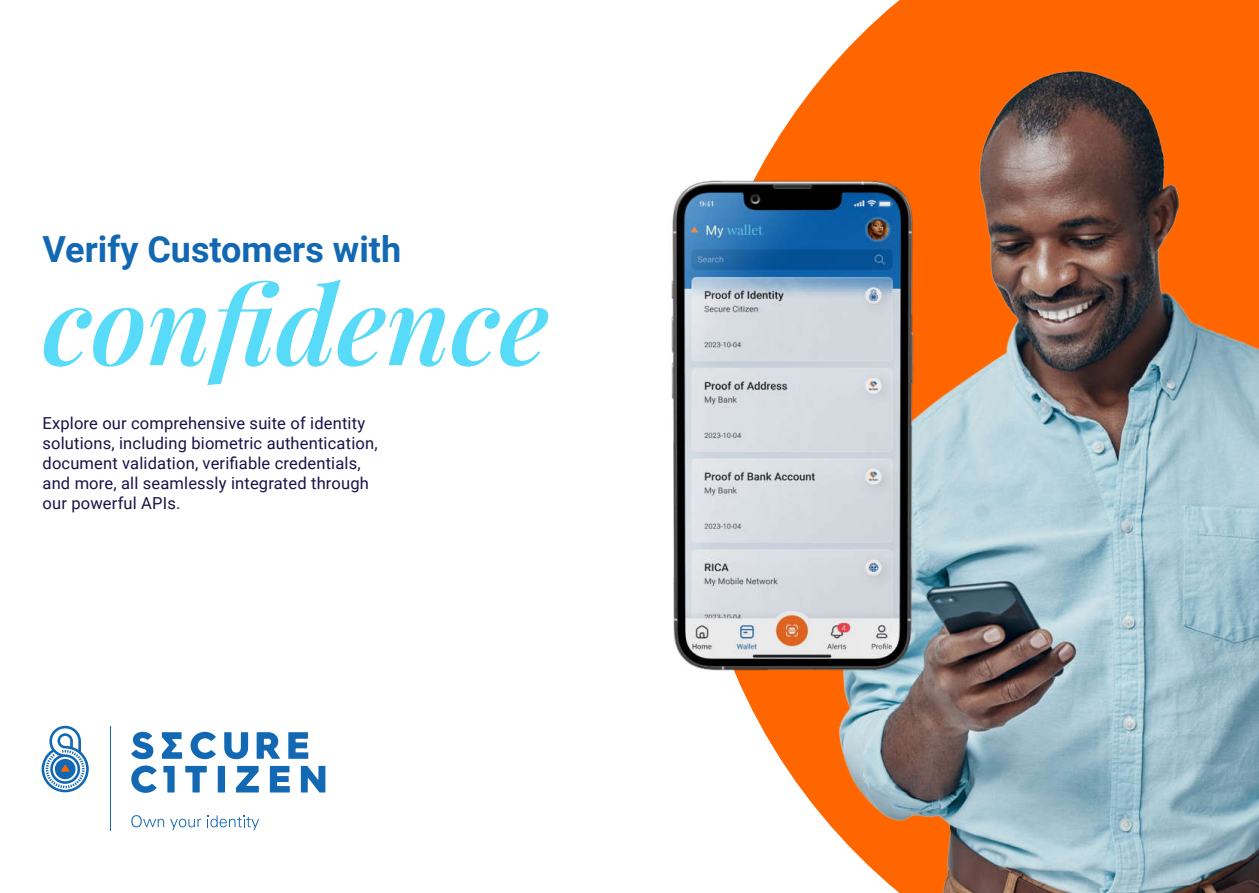
<style>
.page{position:relative;width:1259px;height:893px;background:#fff}
.page>*{position:absolute;margin:0;border:0;box-sizing:border-box;transform-origin:0 0}
.t1{font:italic 108px "Playfair Display";color:#58dbf9}
.t2{font:700 36px "Roboto";color:#1268b3}
.t3{font:16.5px/19.8px "Roboto";letter-spacing:.01em;color:#191247}
</style>
<div class="page">
<svg style="left:131px;top:732px;width:22px;height:27px"></svg>
<svg style="left:162px;top:732px;width:20px;height:27px"></svg>
<svg style="left:190px;top:732px;width:26px;height:27px"></svg>
<svg style="left:224px;top:732px;width:24px;height:27px"></svg>
<svg style="left:257px;top:732px;width:23px;height:27px"></svg>
<svg style="left:288px;top:732px;width:20px;height:27px"></svg>
<svg style="left:131px;top:765px;width:26px;height:28px"></svg>
<svg style="left:163px;top:766px;width:12px;height:26px"></svg>
<svg style="left:185px;top:766px;width:22px;height:26px"></svg>
<div style="left:218px;top:766px;width:7px;height:26px;background:#1268b3"></div>
<svg style="left:236px;top:766px;width:23px;height:26px"></svg>
<svg style="left:270px;top:766px;width:20px;height:26px"></svg>
<svg style="left:301px;top:766px;width:24px;height:26px"></svg>
<svg style="left:131px;top:815px;width:33px;height:12px"></svg>
<svg style="left:170px;top:819px;width:31px;height:11px"></svg>
<svg style="left:207px;top:815px;width:52px;height:15px"></svg>
<hr style="left:110px;top:726px;width:1px;height:104px;background:#1268b3">
<svg style="left:42px;top:726px;width:47px;height:66px"></svg>
<svg style="left:757px;top:0;width:502px;height:893px;fill:#f60"></svg>
<img style="left:834px;top:67px;width:424px;height:826px">
<img style="left:671px;top:131px;width:305px;height:588px">
<h2 class="t2" style="left:43px;top:235px;width:360px">Verify Customers with</h2>
<h1 class="t1" style="left:43px;top:241px;width:508px">con昀椀dence</h1>
<p class="t3" style="left:43px;top:415px;width:336px">Explore our comprehensive suite of identity solutions, including biometric authentication, document validation, veri昀椀able credentials, and more, all seamlessly integrated through our powerful APIs.</p>
</div>
